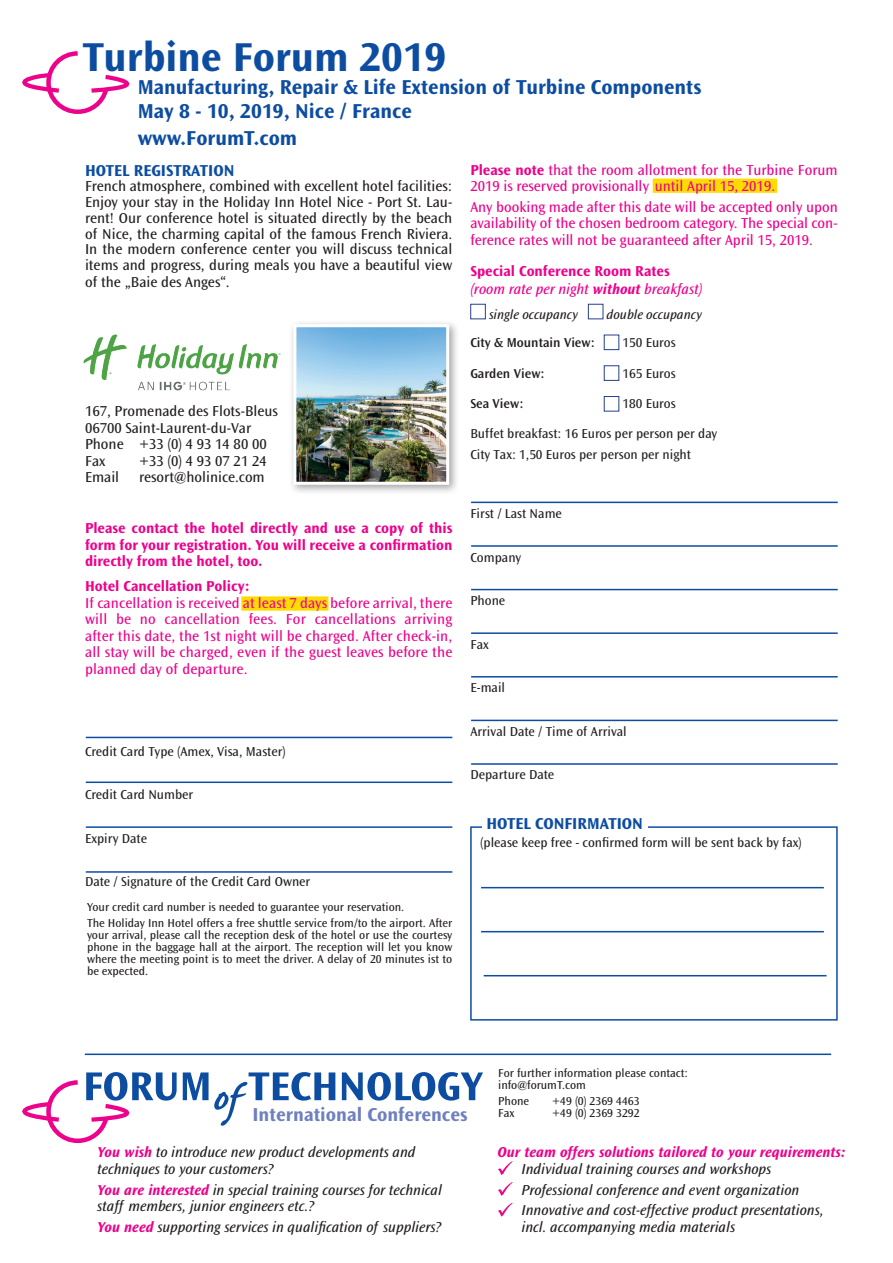
<style>
.page{position:relative;width:893px;height:1263px;background:#fff}
.page>*{position:absolute;margin:0;border:0;box-sizing:border-box;transform-origin:0 0}
.t1{font:700 42px "Ocean Sans";color:#0d4da1}
.t2{font:700 21px/24px "Ocean Sans";color:#0d4da1}
.t3{font:700 19.5px "Ocean Sans";color:#6f80bf}
.t4{font:700 16.5px "Ocean Sans";color:#0d4da1}
.t5{font:15px/16.5px "Ocean Sans";color:#ed028c;text-align:justify}
.t6{font:15px/15.9px "Ocean Sans";color:#231f20;text-align:justify}
.t7{font:italic 15px/16.5px "Ocean Sans";color:#231f20}
.t8{font:700 15px/16.5px "Ocean Sans";color:#ed028c;text-align:justify}
.t9{font:italic 15px/18px "Ocean Sans";color:#ed028c}
.t10{font:italic 700 15px "Ocean Sans";color:#ed028c}
.t11{font:13.5px/29.2px "Ocean Sans";color:#231f20}
.t12{font:600 13.5px "Ocean Sans";color:#231f20}
.t13{font:italic 13.5px "Ocean Sans";color:#231f20}
.t14{font:12px/12px "Ocean Sans";color:#231f20}
.s1{font-weight:700}
.s2{font-weight:700;font-style:normal}
.s3{font-weight:700;color:#ed028c}
</style>
<div class="page">
<div style="left:241px;top:596px;width:87px;height:15px;background:#ffdc01"></div>
<div style="left:653px;top:179px;width:124px;height:14px;background:#ffdc01"></div>
<svg style="left:22px;top:51px;width:108px;height:63px"></svg>
<svg style="left:498px;top:1161px;width:15px;height:14px"></svg>
<svg style="left:498px;top:1182px;width:15px;height:14px"></svg>
<svg style="left:498px;top:1203px;width:15px;height:13px"></svg>
<hr style="left:86px;top:737px;width:366px;height:1px;background:#0d4da1">
<hr style="left:86px;top:781px;width:366px;height:2px;background:#0d4da1">
<hr style="left:86px;top:826px;width:366px;height:2px;background:#0d4da1">
<hr style="left:86px;top:871px;width:366px;height:2px;background:#0d4da1">
<hr style="left:471px;top:502px;width:367px;height:1px;background:#0d4da1">
<hr style="left:471px;top:545px;width:367px;height:2px;background:#0d4da1">
<hr style="left:471px;top:589px;width:367px;height:1px;background:#0d4da1">
<hr style="left:471px;top:632px;width:367px;height:2px;background:#0d4da1">
<hr style="left:471px;top:676px;width:367px;height:1px;background:#0d4da1">
<hr style="left:471px;top:720px;width:367px;height:1px;background:#0d4da1">
<hr style="left:471px;top:763px;width:367px;height:2px;background:#0d4da1">
<div style="left:470px;top:304px;width:16px;height:15px;background:#fff;border:1px solid #253f8e"></div>
<div style="left:588px;top:304px;width:15px;height:15px;background:#fff;border:1px solid #253f8e"></div>
<div style="left:604px;top:335px;width:15px;height:15px;background:#fff;border:1px solid #253f8e"></div>
<div style="left:604px;top:365px;width:15px;height:16px;background:#fff;border:1px solid #253f8e"></div>
<div style="left:604px;top:396px;width:15px;height:15px;background:#fff;border:1px solid #253f8e"></div>
<div style="left:470px;top:826px;width:368px;height:194px;border:2px solid #0d4da1"></div>
<div style="left:482px;top:816px;width:166px;height:18px;background:#fff"></div>
<hr style="left:481px;top:887px;width:343px;height:1px;background:#0d4da1">
<hr style="left:481px;top:931px;width:343px;height:1px;background:#0d4da1">
<hr style="left:484px;top:975px;width:342px;height:1px;background:#0d4da1">
<hr style="left:85px;top:1053px;width:746px;height:2px;background:#0d4da1">
<svg style="left:22px;top:1072px;width:461px;height:72px"></svg>
<img style="left:83px;top:334px;width:198px;height:57px">
<div style="left:289px;top:320px;width:170px;height:175px;background:#231f20;opacity:.4"></div>
<img style="left:297px;top:328px;width:148px;height:153px">
<div style="left:293px;top:324px;width:156px;height:161px;border:3px solid #fff"></div>
<h1 class="t1" style="left:83px;top:34px;width:365px">Turbine Forum 2019</h1>
<h2 class="t2" style="left:138px;top:76px;width:565px">Manufacturing, Repair &amp; Life Extension of Turbine Components<br>May 8 - 10, 2019, Nice / France</h2>
<h2 class="t2" style="left:138px;top:127px;width:161px">www.ForumT.com</h2>
<p class="t4" style="left:85px;top:161px;width:151px">HOTEL REGISTRATION</p>
<p class="t6" style="left:85px;top:179px;width:369px">French atmosphere, combined with excellent hotel facilities:<br>Enjoy your stay in the Holiday Inn Hotel Nice - Port St. Lau&shy;rent! Our conference hotel is situated directly by the beach of Nice, the charming capital of the famous French Riviera.<br>In the modern conference center you will discuss technical items and progress, during meals you have a beautiful view of the „Baie des Anges“.</p>
<p class="t5" style="left:470px;top:162px;width:369px"><span class="s1">Please note</span> that the room allotment for the Turbine Forum<br>2019 is reserved provisionally until April 15, 2019.</p>
<p class="t5" style="left:470px;top:199px;width:369px">Any booking made after this date will be accepted only upon availability of the chosen bedroom category. The special con&shy;ference rates will not be guaranteed after April 15, 2019.</p>
<p class="t9" style="left:470px;top:262px;width:234px"><span class="s2">Special Conference Room Rates </span>(room rate per night <span class="s1">without</span> breakfast)</p>
<p class="t13" style="left:489px;top:307px;width:91px">single occupancy</p>
<p class="t13" style="left:607px;top:307px;width:97px">double occupancy</p>
<p class="t12" style="left:470px;top:335px;width:126px">City &amp; Mountain View:</p>
<p class="t11" style="left:622px;top:328px;width:55px">150 Euros</p>
<p class="t12" style="left:470px;top:366px;width:76px">Garden View:</p>
<p class="t11" style="left:622px;top:359px;width:55px">165 Euros</p>
<p class="t12" style="left:470px;top:397px;width:55px">Sea View:</p>
<p class="t11" style="left:470px;top:390px;width:249px;text-indent:152px">180 Euros<br>Buffet breakfast: 16 Euros per person per day</p>
<p class="t11" style="left:470px;top:440px;width:222px">City Tax: 1,50 Euros per person per night</p>
<p class="t6" style="left:85px;top:403px;width:194px;line-height:16.5px;text-align:left">167, Promenade des Flots-Bleus<br>06700 Saint-Laurent-du-Var<br>Phone +33 (0) 4 93 14 80 00<br>Fax</p>
<p class="t6" style="left:139px;top:453px;width:129px">+33 (0) 4 93 07 21 24</p>
<p class="t6" style="left:85px;top:470px;width:36px">Email</p>
<p class="t6" style="left:139px;top:470px;width:127px">resort@holinice.com</p>
<p class="t8" style="left:85px;top:520px;width:369px">Please contact the hotel directly and use a copy of this form for your registration. You will receive a confirmation directly from the hotel, too.</p>
<p class="t8" style="left:85px;top:578px;width:166px">Hotel Cancellation Policy:</p>
<p class="t5" style="left:85px;top:595px;width:369px">If cancellation is received at least 7 days before arrival, there will be no cancellation fees. For cancellations arriving after this date, the 1st night will be charged. After check-in, all stay will be charged, even if the guest leaves before the planned day of departure.</p>
<p class="t11" style="left:85px;top:737px;width:202px">Credit Card Type (Amex, Visa, Master)</p>
<p class="t11" style="left:85px;top:780px;width:110px">Credit Card Number</p>
<p class="t11" style="left:85px;top:824px;width:64px">Expiry Date</p>
<p class="t11" style="left:85px;top:867px;width:227px">Date / Signature of the Credit Card Owner</p>
<p class="t14" style="left:87px;top:899px;width:367px;line-height:16.2px">Your credit card number is needed to guarantee your reservation.<br>The Holiday Inn Hotel offers a free shuttle service from/to the airport. After</p>
<p class="t14" style="left:87px;top:929px;width:367px;text-align:justify">your arrival, please call the reception desk of the hotel or use the courtesy phone in the baggage hall at the airport. The reception will let you know where the meeting point is to meet the driver. A delay of 20 minutes ist to be expected.</p>
<p class="t11" style="left:470px;top:499px;width:93px">First / Last Name</p>
<p class="t11" style="left:470px;top:543px;width:52px">Company</p>
<p class="t11" style="left:470px;top:586px;width:36px">Phone</p>
<p class="t11" style="left:470px;top:630px;width:20px">Fax</p>
<p class="t11" style="left:470px;top:673px;width:36px">E-mail</p>
<p class="t11" style="left:470px;top:717px;width:158px">Arrival Date / Time of Arrival</p>
<p class="t11" style="left:470px;top:760px;width:85px">Departure Date</p>
<p class="t4" style="left:486px;top:814px;width:158px">HOTEL CONFIRMATION</p>
<p class="t11" style="left:480px;top:828px;width:323px">(please keep free - confirmed form will be sent back by fax)</p>
<h3 class="t3" style="left:252px;top:1103px;width:216px">International Conferences</h3>
<p class="t7" style="left:97px;top:1144px;width:320px"><span class="s3">You wish</span> to introduce new product developments and techniques to your customers?</p>
<p class="t7" style="left:97px;top:1181px;width:346px"><span class="s3">You are interested</span> in special training courses for technical staff members, junior engineers etc.?</p>
<p class="t7" style="left:97px;top:1219px;width:346px"><span class="s3">You need</span> supporting services in qualification of suppliers?</p>
<p class="t14" style="left:498px;top:1067px;width:191px">For further information please contact: info@forumT.com</p>
<p class="t14" style="left:498px;top:1095px;width:32px">Phone</p>
<p class="t14" style="left:552px;top:1095px;width:89px">+49 (0) 2369 4463</p>
<p class="t14" style="left:498px;top:1107px;width:18px">Fax</p>
<p class="t14" style="left:552px;top:1107px;width:89px">+49 (0) 2369 3292</p>
<p class="t10" style="left:497px;top:1144px;width:350px">Our team offers solutions tailored to your requirements:</p>
<p class="t7" style="left:521px;top:1159px;width:304px;line-height:20.7px">Individual training courses and workshops<br>Professional conference and event organization<br>Innovative and cost-effective product presentations,</p>
<p class="t7" style="left:521px;top:1219px;width:215px">incl. accompanying media materials</p>
</div>
